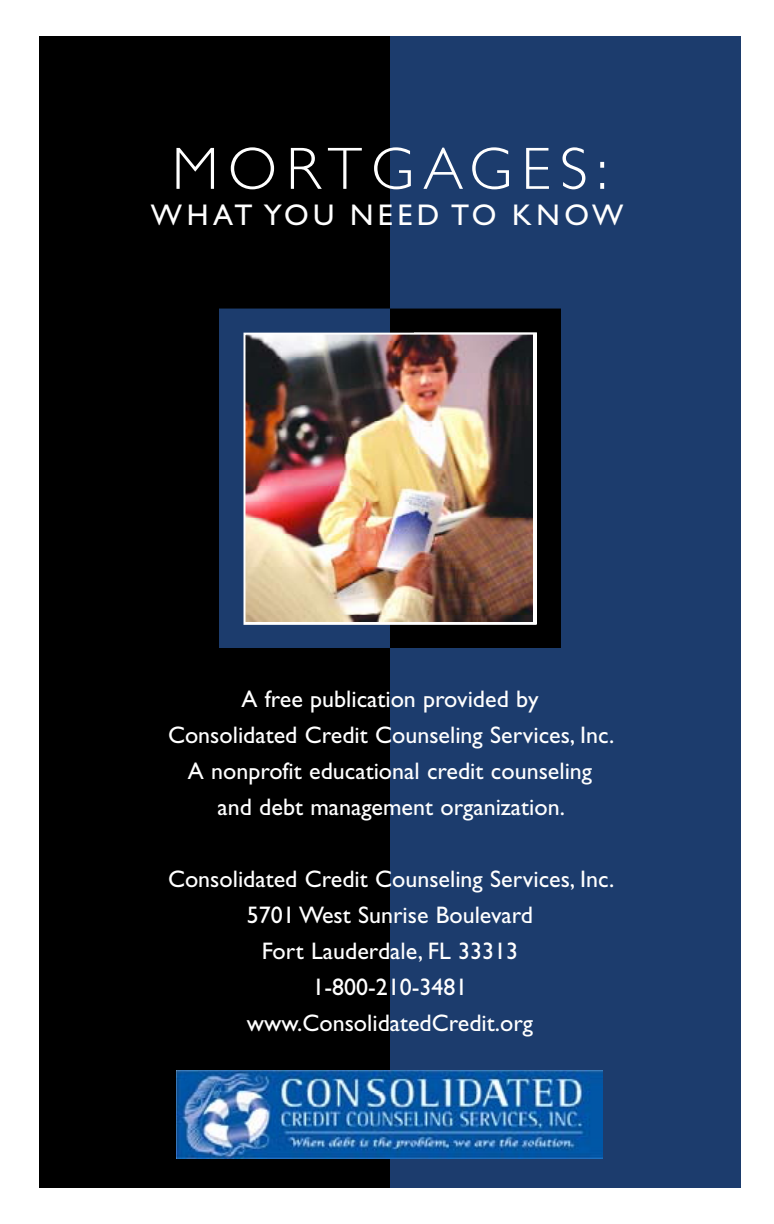
<style>
.page{position:relative;width:774px;height:1224px;background:#fff}
.page>*{position:absolute;margin:0;border:0;box-sizing:border-box;transform-origin:0 0}
.t1{font:300 60px "Gill Sans";letter-spacing:.15em;color:#fff}
.t2{font:30px "Gill Sans";letter-spacing:.15em;color:#fff}
.t3{font:24px/36px "Gill Sans";color:#fff;text-align:center}
</style>
<div class="page">
<div style="left:39px;top:36px;width:351px;height:1152px;background:#000"></div>
<div style="left:390px;top:36px;width:351px;height:1152px;background:#1c3c6d"></div>
<div style="left:219px;top:309px;width:171px;height:339px;background:#1c3c6d"></div>
<div style="left:390px;top:309px;width:171px;height:339px;border:24px solid #000"></div>
<img style="left:247px;top:336px;width:286px;height:285px">
<div style="left:244px;top:333px;width:293px;height:292px;border:2px solid #fff"></div>
<img style="left:176px;top:1070px;width:426px;height:88px">
<h1 class="t1" style="left:172px;top:135px;width:437px">MORTGAGES:</h1>
<p class="t2" style="left:151px;top:198px;width:474px">WHAT YOU NEED TO KNOW</p>
<p class="t3" style="left:168px;top:681px;width:448px">A free publication provided by<br>Consolidated Credit Counseling Services, Inc.<br>A nonprofit educational credit counseling<br>and debt management organization.</p>
<p class="t3" style="left:168px;top:861px;width:448px">Consolidated Credit Counseling Services, Inc.<br>5701 West Sunrise Boulevard<br>Fort Lauderdale, FL 33313<br>1-800-210-3481 www.ConsolidatedCredit.org</p>
</div>
